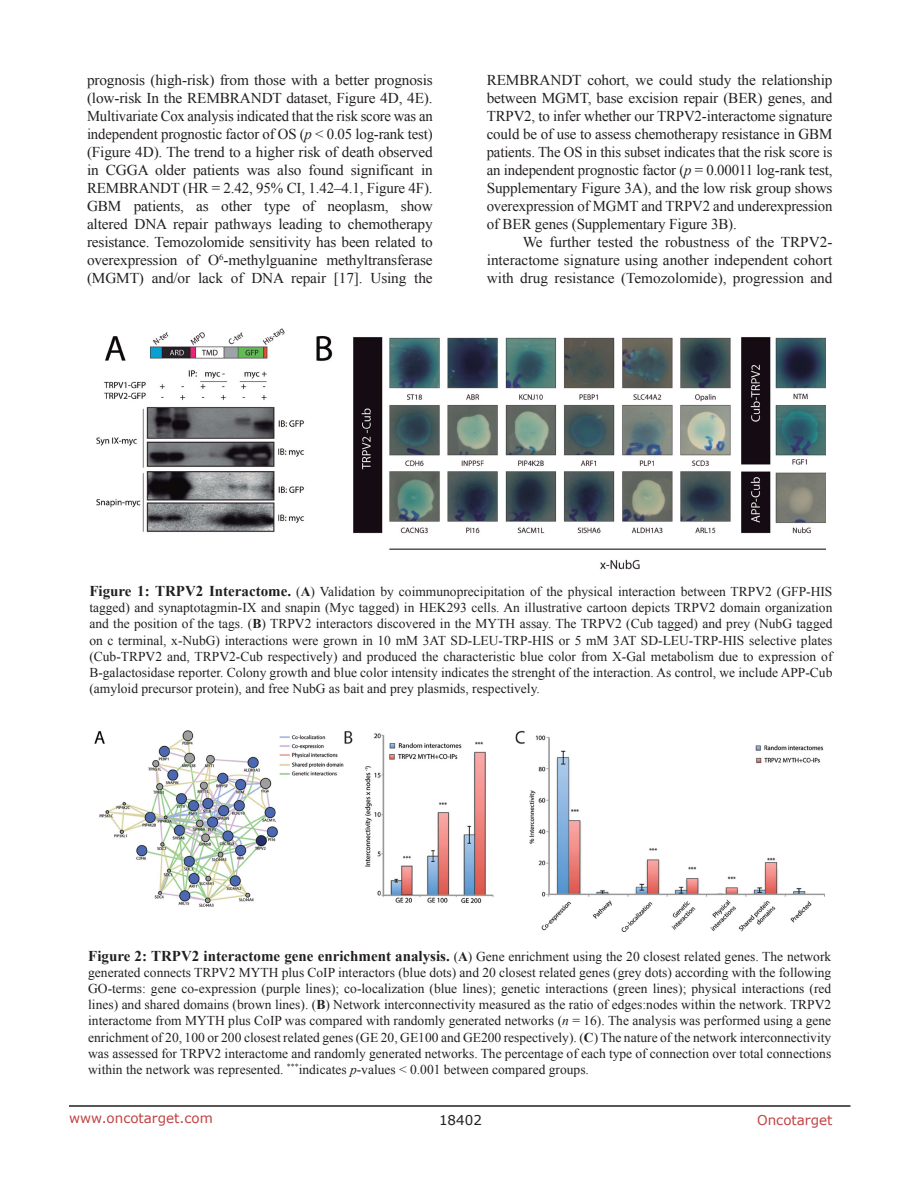
<style>
.page{position:relative;width:918px;height:1188px;background:#fff}
.page>*{position:absolute;margin:0;border:0;box-sizing:border-box;transform-origin:0 0}
.BodyText{font:15px/18px "Times New Roman";letter-spacing:-.01em;color:#231f20;text-align:justify}
.Figuretrx{font:13.5px/16.2px "Times New Roman";color:#231f20;text-align:justify}
.t1{font:13.5px "Verdana";color:#c24141}
.t2{font:13.5px "Verdana";color:#231f20}
.s1{font-style:italic}
.s2{font-weight:700;font-size:15px}
.s3{font-weight:700}
</style>
<div class="page">
<hr style="left:69px;top:1105px;width:781px;height:2px;background:#231f20">
<img style="left:96px;top:328px;width:730px;height:242px">
<img style="left:95px;top:731px;width:730px;height:200px">
<p class="BodyText" style="left:87px;top:71px;width:347px">prognosis (high-risk) from those with a better prognosis (low-risk In the REMBRANDT dataset, Figure 4D, 4E).<br>Multivariate Cox analysis indicated that the risk score was an independent prognostic factor of OS (<span class="s1">p</span> &lt; 0.05 log-rank test) (Figure 4D). The trend to a higher risk of death observed in CGGA older patients was also found significant in REMBRANDT (HR = 2.42, 95% CI, 1.42–4.1, Figure 4F).<br>GBM patients, as other type of neoplasm, show altered DNA repair pathways leading to chemotherapy resistance. Temozolomide sensitivity has been related to overexpression of O<sup>6</sup>-methylguanine methyltransferase (MGMT) and/or lack of DNA repair [17]. Using the</p>
<p class="BodyText" style="left:487px;top:71px;width:347px">REMBRANDT cohort, we could study the relationship between MGMT, base excision repair (BER) genes, and TRPV2, to infer whether our TRPV2-interactome signature could be of use to assess chemotherapy resistance in GBM patients. The OS in this subset indicates that the risk score is an independent prognostic factor (<span class="s1">p</span> = 0.00011 log-rank test, Supplementary Figure 3A), and the low risk group shows overexpression of MGMT and TRPV2 and underexpression of BER genes (Supplementary Figure 3B).</p>
<p class="BodyText" style="left:487px;top:233px;width:347px;text-indent:36px">We further tested the robustness of the TRPV2- interactome signature using another independent cohort with drug resistance (Temozolomide), progression and</p>
<p class="Figuretrx" style="left:89px;top:583px;width:745px"><span class="s2">Figure 1: TRPV2 Interactome.</span> (<span class="s3">A</span>) Validation by coimmunoprecipitation of the physical interaction between TRPV2 (GFP-HIS tagged) and synaptotagmin-IX and snapin (Myc tagged) in HEK293 cells. An illustrative cartoon depicts TRPV2 domain organization and the position of the tags. (<span class="s3">B</span>) TRPV2 interactors discovered in the MYTH assay. The TRPV2 (Cub tagged) and prey (NubG tagged on c terminal, x-NubG) interactions were grown in 10 mM 3AT SD-LEU-TRP-HIS or 5 mM 3AT SD-LEU-TRP-HIS selective plates (Cub-TRPV2 and, TRPV2-Cub respectively) and produced the characteristic blue color from X-Gal metabolism due to expression of B-galactosidase reporter. Colony growth and blue color intensity indicates the strenght of the interaction. As control, we include APP-Cub (amyloid precursor protein), and free NubG as bait and prey plasmids, respectively.</p>
<p class="Figuretrx" style="left:88px;top:948px;width:745px"><span class="s2">Figure 2: TRPV2 interactome gene enrichment analysis.</span> (<span class="s3">A</span>) Gene enrichment using the 20 closest related genes. The network generated connects TRPV2 MYTH plus CoIP interactors (blue dots) and 20 closest related genes (grey dots) according with the following GO-terms: gene co-expression (purple lines); co-localization (blue lines); genetic interactions (green lines); physical interactions (red lines) and shared domains (brown lines). (<span class="s3">B</span>) Network interconnectivity measured as the ratio of edges:nodes within the network. TRPV2 interactome from MYTH plus CoIP was compared with randomly generated networks (<span class="s1">n</span> = 16). The analysis was performed using a gene enrichment of 20, 100 or 200 closest related genes (GE 20, GE100 and GE200 respectively). (<span class="s3">C</span>) The nature of the network interconnectivity was assessed for TRPV2 interactome and randomly generated networks. The percentage of each type of connection over total connections within the network was represented. <sup>***</sup>indicates <span class="s1">p</span>-values &lt; 0.001 between compared groups.</p>
<p class="t1" style="left:69px;top:1109px;width:145px">www.oncotarget.com</p>
<p class="t2" style="left:439px;top:1111px;width:44px">18402</p>
<p class="t1" style="left:757px;top:1111px;width:77px">Oncotarget</p>
</div>
